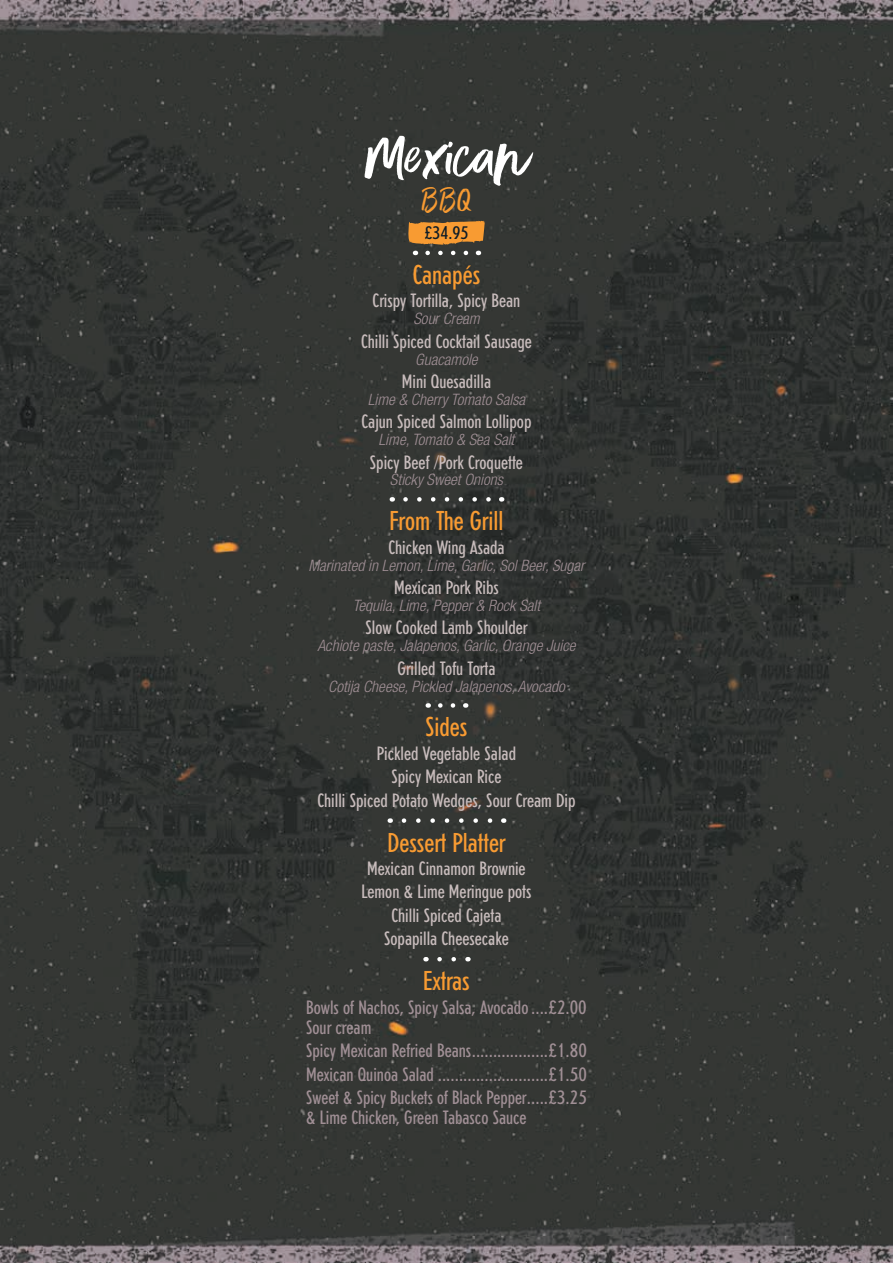
<style>
.page{position:relative;width:893px;height:1263px;background:#fff}
.page>*{position:absolute;margin:0;border:0;box-sizing:border-box;transform-origin:0 0}
.t1{font:72px "Better Times Alt";color:#fff}
.t2{font:33.75px "Better Times Alt";color:#f89b32}
.t3{font:300 condensed 27px "Erbar LT";color:#f89b32}
.t4{font:300 condensed 19.2px/23.4px "Erbar LT";color:#c8bcbc;text-align:center}
.t5{font:300 condensed 19.2px/23.4px "Erbar LT";color:#a08f95}
.t6{font:300 condensed 18px "Erbar LT";color:#0e1d28}
.t7{font:italic 300 condensed 15.75px "Helvetica Neue LT Std";color:#a08f95}
</style>
<div class="page">
<img style="left:0;top:0;width:893px;height:1263px">
<svg style="left:407px;top:220px;width:79px;height:25px"></svg>
<svg style="left:428px;top:251px;width:44px;height:4px"></svg>
<svg style="left:405px;top:497px;width:89px;height:5px"></svg>
<svg style="left:440px;top:703px;width:19px;height:5px"></svg>
<svg style="left:404px;top:818px;width:92px;height:5px"></svg>
<svg style="left:439px;top:957px;width:21px;height:4px"></svg>
<h1 class="t1" style="left:364px;top:117px;width:167px">Mexican</h1>
<h2 class="t2" style="left:421px;top:181px;width:52px">BBQ</h2>
<p class="t6" style="left:424px;top:222px;width:45px">£34.95</p>
<h3 class="t3" style="left:413px;top:259px;width:69px">Canapés</h3>
<p class="t4" style="left:373px;top:289px;width:149px">Crispy Tortilla, Spicy Bean</p>
<p class="t7" style="left:413px;top:310px;width:68px">Sour Cream</p>
<p class="t4" style="left:361px;top:329px;width:172px">Chilli Spiced Cocktail Sausage</p>
<p class="t7" style="left:415px;top:350px;width:64px">Guacamole</p>
<p class="t4" style="left:402px;top:370px;width:91px">Mini Quesadilla</p>
<p class="t7" style="left:368px;top:390px;width:159px">Lime &amp; Cherry Tomato Salsa</p>
<p class="t4" style="left:362px;top:410px;width:171px">Cajun Spiced Salmon Lollipop</p>
<p class="t7" style="left:379px;top:431px;width:137px">Lime, Tomato &amp; Sea Salt</p>
<p class="t4" style="left:370px;top:450px;width:155px">Spicy Beef /Pork Croquette</p>
<p class="t7" style="left:390px;top:471px;width:115px">Sticky Sweet Onions</p>
<h3 class="t3" style="left:390px;top:505px;width:115px">From The Grill</h3>
<p class="t4" style="left:388px;top:535px;width:118px">Chicken Wing Asada</p>
<p class="t7" style="left:308px;top:556px;width:278px">Marinated in Lemon, Lime, Garlic, Sol Beer, Sugar</p>
<p class="t4" style="left:394px;top:576px;width:106px">Mexican Pork Ribs</p>
<p class="t7" style="left:353px;top:596px;width:189px">Tequila, Lime, Pepper &amp; Rock Salt</p>
<p class="t4" style="left:365px;top:616px;width:164px">Slow Cooked Lamb Shoulder</p>
<p class="t7" style="left:317px;top:637px;width:260px">Achiote paste, Jalapenos, Garlic, Orange Juice</p>
<p class="t4" style="left:397px;top:656px;width:99px">Grilled Tofu Torta</p>
<p class="t7" style="left:328px;top:677px;width:238px">Cotija Cheese, Pickled Jalapenos, Avocado</p>
<h3 class="t3" style="left:425px;top:711px;width:43px">Sides</h3>
<p class="t4" style="left:317px;top:741px;width:260px">Pickled Vegetable Salad<br>Spicy Mexican Rice<br>Chilli Spiced Potato Wedges, Sour Cream Dip</p>
<h3 class="t3" style="left:387px;top:826px;width:119px">Dessert Platter</h3>
<p class="t4" style="left:361px;top:856px;width:171px">Mexican Cinnamon Brownie<br>Lemon &amp; Lime Meringue pots<br>Chilli Spiced Cajeta<br>Sopapilla Cheesecake</p>
<h3 class="t3" style="left:423px;top:965px;width:48px">Extras</h3>
<p class="t5" style="left:306px;top:997px;width:282px;line-height:20.2px">Bowls of Nachos, Spicy Salsa, Avocado....£2.00<br>Sour cream</p>
<p class="t5" style="left:306px;top:1039px;width:282px;text-align:justify">Spicy Mexican Refried Beans..................£1.80<br>Mexican Quinoa Salad ..........................£1.50<br>Sweet &amp; Spicy Buckets of Black Pepper.....£3.25</p>
<p class="t5" style="left:306px;top:1106px;width:222px">&amp; Lime Chicken, Green Tabasco Sauce</p>
</div>
